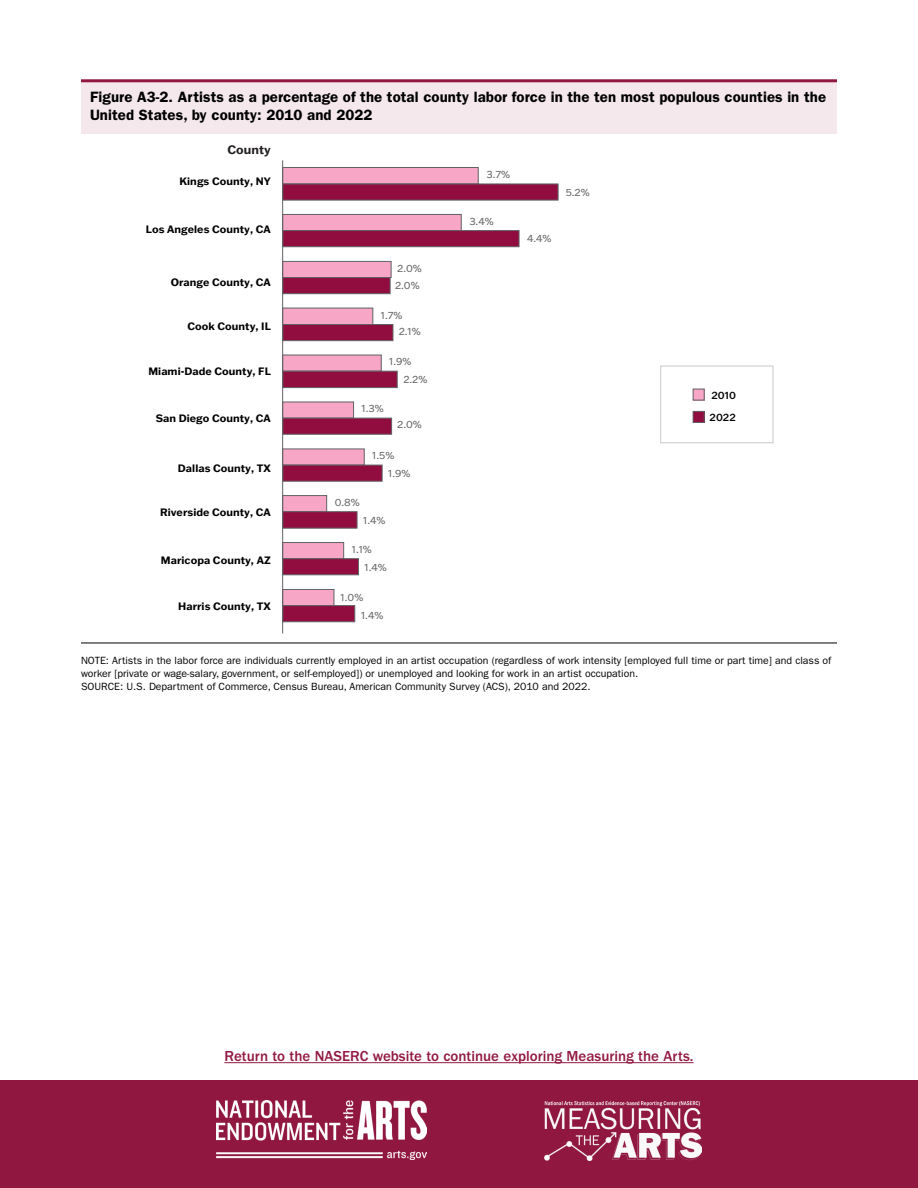
<style>
.page{position:relative;width:918px;height:1188px;background:#fff}
.page>*{position:absolute;margin:0;border:0;box-sizing:border-box;transform-origin:0 0}
.t1{font:600 15px/18px "ITC Franklin Gothic Std";letter-spacing:.005em;color:#000}
.t2{font:500 15px "ITC Franklin Gothic Std";color:#911941}
.t3{font:700 12px "Franklin Gothic ATF";letter-spacing:.005em;color:#231f20}
.t4{font:10.5px/12.6px "ITC Franklin Gothic Std";color:#000}
.t5{font:700 10.5px "Franklin Gothic ATF";letter-spacing:.005em;color:#000}
.t6{font:10.5px "Franklin Gothic ATF";color:#636366}
.t7{font:500 10.5px/22.4px "Franklin Gothic ATF";letter-spacing:.005em;color:#000}
</style>
<div class="page">
<div style="left:0;top:1080px;width:918px;height:108px;background:#901840"></div>
<img style="left:545px;top:1101px;width:156px;height:59px">
<img style="left:216px;top:1101px;width:210px;height:59px">
<hr style="left:224px;top:1062px;width:470px;height:1px;background:#911941">
<div style="left:81px;top:81px;width:756px;height:53px;background:#f4e8ec"></div>
<hr style="left:81px;top:79px;width:756px;height:3px;background:#911941">
<hr style="left:81px;top:643px;width:756px;height:1px;background:#000">
<div style="left:693px;top:389px;width:11px;height:11px;background:#f8a6c5"></div>
<div style="left:693px;top:411px;width:11px;height:11px;background:#910c3f"></div>
<div style="left:693px;top:411px;width:11px;height:12px;border:1px solid #606264"></div>
<div style="left:661px;top:366px;width:112px;height:77px;border:1px solid #cac9c9"></div>
<svg style="left:283px;top:167px;width:196px;height:17px;background:#e79eba"></svg>
<svg style="left:283px;top:184px;width:275px;height:438px"></svg>
<hr style="left:282px;top:160px;width:1px;height:474px;background:#606264">
<p class="t1" style="left:90px;top:88px;width:738px">Figure A3-2. Artists as a percentage of the total county labor force in the ten most populous counties in the<br>United States, by county: 2010 and 2022</p>
<p class="t3" style="left:227px;top:142px;width:45px">County</p>
<p class="t5" style="left:180px;top:174px;width:93px">Kings County, NY</p>
<p class="t5" style="left:146px;top:222px;width:127px">Los Angeles County, CA</p>
<p class="t5" style="left:171px;top:275px;width:102px">Orange County, CA</p>
<p class="t5" style="left:187px;top:319px;width:85px">Cook County, IL</p>
<p class="t5" style="left:148px;top:364px;width:124px">Miami-Dade County, FL</p>
<p class="t5" style="left:156px;top:411px;width:117px">San Diego County, CA</p>
<p class="t5" style="left:178px;top:461px;width:94px">Dallas County, TX</p>
<p class="t5" style="left:160px;top:505px;width:112px">Riverside County, CA</p>
<p class="t5" style="left:161px;top:553px;width:111px">Maricopa County, AZ</p>
<p class="t5" style="left:178px;top:599px;width:94px">Harris County, TX</p>
<p class="t6" style="left:397px;top:261px;width:26px">2.0%</p>
<p class="t6" style="left:381px;top:308px;width:23px">1.7%</p>
<p class="t6" style="left:389px;top:355px;width:24px">1.9%</p>
<p class="t6" style="left:362px;top:401px;width:24px">1.3%</p>
<p class="t6" style="left:372px;top:448px;width:24px">1.5%</p>
<p class="t6" style="left:395px;top:279px;width:26px">2.0%</p>
<p class="t6" style="left:399px;top:324px;width:24px">2.1%</p>
<p class="t6" style="left:403px;top:372px;width:25px">2.2%</p>
<p class="t6" style="left:397px;top:418px;width:26px">2.0%</p>
<p class="t6" style="left:388px;top:466px;width:24px">1.9%</p>
<p class="t6" style="left:335px;top:495px;width:27px">0.8%</p>
<p class="t6" style="left:352px;top:542px;width:22px">1.1%</p>
<p class="t6" style="left:363px;top:513px;width:24px">1.4%</p>
<p class="t6" style="left:365px;top:560px;width:24px">1.4%</p>
<p class="t6" style="left:341px;top:590px;width:24px">1.0%</p>
<p class="t6" style="left:361px;top:608px;width:24px">1.4%</p>
<p class="t6" style="left:486px;top:167px;width:25px">3.7%</p>
<p class="t6" style="left:469px;top:214px;width:26px">3.4%</p>
<p class="t6" style="left:566px;top:185px;width:26px">5.2%</p>
<p class="t6" style="left:527px;top:231px;width:26px">4.4%</p>
<p class="t7" style="left:710px;top:384px;width:28px">2010<br>2022</p>
<p class="t4" style="left:81px;top:655px;width:752px">NOTE: Artists in the labor force are individuals currently employed in an artist occupation (regardless of work intensity [employed full time or part time] and class of worker [private or wage-salary, government, or self-employed]) or unemployed and looking for work in an artist occupation.</p>
<p class="t4" style="left:81px;top:680px;width:511px">SOURCE: U.S. Department of Commerce, Census Bureau, American Community Survey (ACS), 2010 and 2022.</p>
<p class="t2" style="left:224px;top:1048px;width:471px">Return to the NASERC website to continue exploring Measuring the Arts.</p>
</div>
